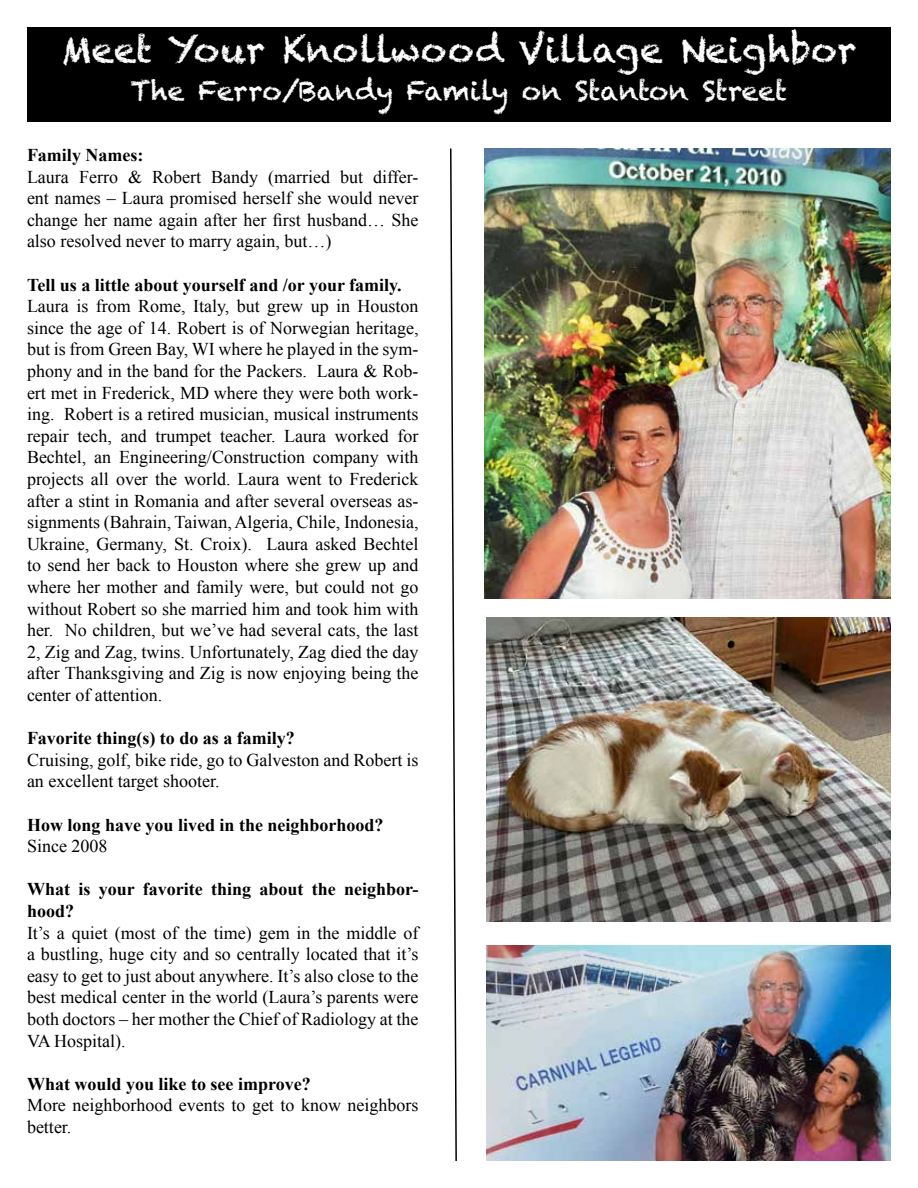
<style>
.page{position:relative;width:918px;height:1188px;background:#fff}
.page>*{position:absolute;margin:0;border:0;box-sizing:border-box;transform-origin:0 0}
.t1{font:36px "Chalkduster";color:#fff}
.t2{font:27px "Chalkduster";color:#fff}
.t3{font:18px/21.6px "Times New Roman";color:#000;text-align:justify}
.t4{font:700 18px/21.6px "Times New Roman";color:#000}
</style>
<div class="page">
<div style="left:27px;top:27px;width:864px;height:95px;background:#000"></div>
<img style="left:484px;top:148px;width:407px;height:450px">
<img style="left:486px;top:618px;width:405px;height:303px">
<img style="left:486px;top:945px;width:405px;height:216px">
<svg style="left:450px;top:148px;width:7px;height:1013px"></svg>
<h1 class="t1" style="left:61px;top:29px;width:797px">Meet Your Knollwood Village Neighbor</h1>
<h2 class="t2" style="left:131px;top:75px;width:658px">The Ferro/Bandy Family on Stanton Street</h2>
<p class="t4" style="left:27px;top:144px;width:118px">Family Names:</p>
<p class="t3" style="left:27px;top:165px;width:393px">Laura Ferro &amp; Robert Bandy (married but differ&shy;ent names – Laura promised herself she would never change her name again after her first husband… She also resolved never to marry again, but…)</p>
<p class="t4" style="left:27px;top:273px;width:376px">Tell us a little about yourself and /or your family.</p>
<p class="t3" style="left:27px;top:295px;width:393px">Laura is from Rome, Italy, but grew up in Houston since the age of 14. Robert is of Norwegian heritage, but is from Green Bay, WI where he played in the sym&shy;phony and in the band for the Packers. Laura &amp; Rob&shy;ert met in Frederick, MD where they were both work&shy;ing. Robert is a retired musician, musical instruments repair tech, and trumpet teacher. Laura worked for Bechtel, an Engineering/Construction company with projects all over the world. Laura went to Frederick after a stint in Romania and after several overseas as&shy;signments (Bahrain, Taiwan, Algeria, Chile, Indonesia, Ukraine, Germany, St. Croix). Laura asked Bechtel to send her back to Houston where she grew up and where her mother and family were, but could not go without Robert so she married him and took him with her. No children, but we’ve had several cats, the last 2, Zig and Zag, twins. Unfortunately, Zag died the day after Thanksgiving and Zig is now enjoying being the center of attention.</p>
<p class="t4" style="left:27px;top:727px;width:269px">Favorite thing(s) to do as a family?</p>
<p class="t3" style="left:27px;top:749px;width:393px">Cruising, golf, bike ride, go to Galveston and Robert is an excellent target shooter.</p>
<p class="t4" style="left:27px;top:813px;width:358px">How long have you lived in the neighborhood?</p>
<p class="t3" style="left:27px;top:835px;width:82px">Since 2008</p>
<p class="t4" style="left:27px;top:878px;width:393px">What is your favorite thing about the neighbor&shy;hood?</p>
<p class="t3" style="left:27px;top:921px;width:393px">It’s a quiet (most of the time) gem in the middle of a bustling, huge city and so centrally located that it’s easy to get to just about anywhere. It’s also close to the best medical center in the world (Laura’s parents were both doctors – her mother the Chief of Radiology at the VA Hospital).</p>
<p class="t4" style="left:27px;top:1073px;width:285px">What would you like to see improve?</p>
<p class="t3" style="left:27px;top:1094px;width:393px">More neighborhood events to get to know neighbors better.</p>
</div>
